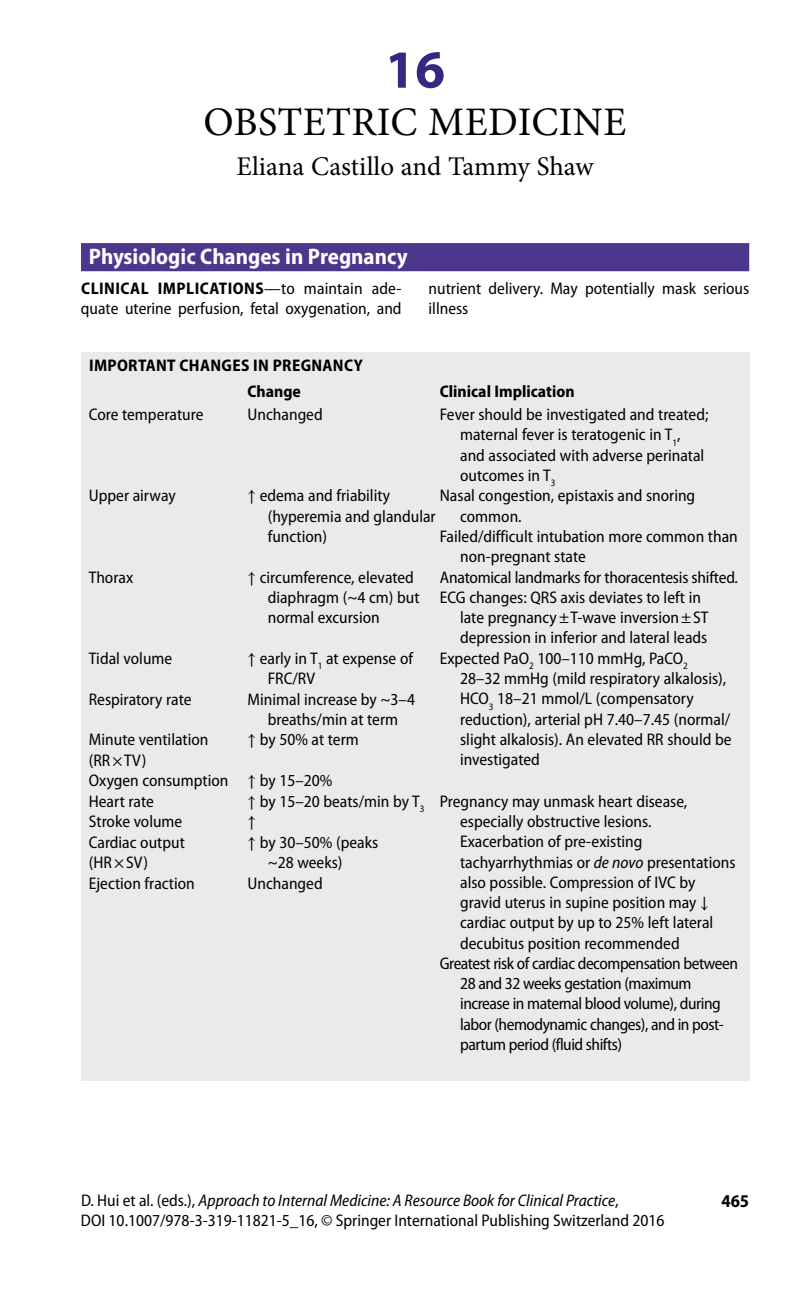
<style>
.page{position:relative;width:810px;height:1296px;background:#fff}
.page>*{position:absolute;margin:0;border:0;box-sizing:border-box;transform-origin:0 0}
.t1{font:700 54px "Dtwnbc Myriad Pro";color:#392680}
.t2{font:40.5px "Dnjhlg Minion Pro";letter-spacing:.01em;color:#000}
.t3{font:27px "Dnjhlg Minion Pro";letter-spacing:-.005em;color:#000}
.t4{font:700 semi-condensed 22.5px "Shkknn Myriad Pro";color:#fff}
.t5{font:700 semi-condensed 18px "Shkknn Myriad Pro";color:#000}
.t6{font:semi-condensed 16.88px/20.2px "Qycgfg Myriad Pro";color:#000}
.t7{font:semi-condensed 16.88px "Qycgfg Myriad Pro";letter-spacing:-.03em;color:#000}
.t8{font:italic semi-condensed 16.88px "Mgcjnm Myriad Pro";color:#000}
.t9{font:700 semi-condensed 16.88px "Shkknn Myriad Pro";letter-spacing:.02em;color:#000}
.t10{font:700 semi-condensed 16.88px "Shkknn Myriad Pro";color:#000}
.t11{font:16.88px "Cgmnjv STIX General";color:#000}
.s1{font-family:"Qycgfg Myriad Pro";font-weight:400}
.s2{font-family:"Cgmnjv STIX General";font-stretch:normal}
.s3{font-family:"Mgcjnm Myriad Pro";font-style:italic}
.s4{font-family:"Qycgfg Myriad Pro";font-style:normal}
</style>
<div class="page">
<div style="left:81px;top:243px;width:668px;height:28px;background:#4d378d"></div>
<div style="left:81px;top:352px;width:668px;height:728px;background:#e9eaeb"></div>
<h1 class="t1" style="left:385px;top:49px;width:61px">16</h1>
<h2 class="t2" style="left:204px;top:106px;width:424px">OBSTETRIC MEDICINE</h2>
<h3 class="t3" style="left:237px;top:156px;width:358px">Eliana Castillo and Tammy Shaw</h3>
<h3 class="t4" style="left:89px;top:248px;width:320px">Physiologic Changes in Pregnancy</h3>
<p class="t9" style="left:81px;top:282px;width:322px">CLINICAL IMPLICATIONS <span class="s1">—to maintain ade-</span></p>
<p class="t6" style="left:81px;top:300px;width:322px">quate uterine perfusion, fetal oxygenation, and</p>
<p class="t9" style="left:89px;top:359px;width:275px">IMPORTANT CHANGES IN PREGNANCY</p>
<p class="t6" style="left:429px;top:279px;width:322px">nutrient delivery. May potentially mask serious illness</p>
<p class="t9" style="left:248px;top:385px;width:55px">Change</p>
<p class="t10" style="left:440px;top:385px;width:136px">Clinical Implication</p>
<p class="t6" style="left:89px;top:406px;width:116px">Core temperature</p>
<p class="t6" style="left:248px;top:406px;width:77px">Unchanged</p>
<p class="t6" style="left:460px;top:406px;width:250px;text-indent:-20px">Fever should be investigated and treated; maternal fever is teratogenic in T <sub>1</sub> , and associated with adverse perinatal outcomes in T <sub>3</sub></p>
<p class="t6" style="left:89px;top:487px;width:88px">Upper airway</p>
<p class="t6" style="left:268px;top:487px;width:170px;text-indent:-20px"><span class="s2">↑</span> edema and friability (hyperemia and glandular function)</p>
<p class="t6" style="left:440px;top:487px;width:257px">Nasal congestion, epistaxis and snoring</p>
<p class="t6" style="left:460px;top:507px;width:63px">common.</p>
<p class="t6" style="left:440px;top:527px;width:300px">Failed/difficult intubation more common than</p>
<p class="t6" style="left:460px;top:548px;width:127px">non-pregnant state</p>
<p class="t6" style="left:89px;top:568px;width:46px">Thorax</p>
<p class="t6" style="left:268px;top:568px;width:153px;text-indent:-20px"><span class="s2">↑</span> circumference, elevated diaphragm (~4 cm) but normal excursion</p>
<p class="t6" style="left:440px;top:568px;width:300px">Anatomical landmarks for thoracentesis shifted.</p>
<p class="t6" style="left:440px;top:588px;width:263px">ECG changes: QRS axis deviates to left in</p>
<p class="t6" style="left:460px;top:609px;width:250px">late pregnancy ± T-wave inversion ± ST</p>
<p class="t6" style="left:460px;top:629px;width:249px">depression in inferior and lateral leads</p>
<p class="t6" style="left:89px;top:649px;width:85px">Tidal volume</p>
<p class="t6" style="left:268px;top:649px;width:147px;text-indent:-20px"><span class="s2">↑</span> early in T <sub>1</sub> at expense of<br>FRC/RV</p>
<p class="t6" style="left:460px;top:649px;width:273px;text-indent:-20px">Expected PaO <sub>2</sub> 100–110 mmHg, PaCO <sub>2<br></sub>28–32 mmHg (mild respiratory alkalosis), HCO <sub>3</sub> 18–21 mmol/L (compensatory reduction), arterial pH 7.40–7.45 (normal/ slight alkalosis). An elevated RR should be investigated</p>
<p class="t6" style="left:89px;top:690px;width:104px">Respiratory rate</p>
<p class="t6" style="left:248px;top:690px;width:169px;text-align:center">Minimal increase by ~3–4 breaths/min at term</p>
<p class="t6" style="left:89px;top:731px;width:121px">Minute ventilation (RR × TV)</p>
<p class="t6" style="left:248px;top:731px;width:113px"><span class="s2">↑</span> by 50% at term</p>
<p class="t6" style="left:89px;top:772px;width:245px">Oxygen consumption <span class="s2">↑</span> by 15–20%<br>Heart rate</p>
<p class="t6" style="left:248px;top:792px;width:441px"><span class="s2">↑</span> by 15–20 beats/min by T <sub>3</sub> Pregnancy may unmask heart disease,</p>
<p class="t6" style="left:460px;top:813px;width:193px">especially obstructive lesions.</p>
<p class="t6" style="left:460px;top:833px;width:184px">Exacerbation of pre- existing</p>
<p class="t6" style="left:460px;top:853px;width:277px">tachyarrhythmias or <span class="s3">de novo</span> presentations</p>
<p class="t6" style="left:460px;top:873px;width:237px">also possible. Compression of IVC by</p>
<p class="t6" style="left:460px;top:894px;width:250px">gravid uterus in supine position may <span class="s2">↓</span></p>
<p class="t6" style="left:460px;top:914px;width:255px">cardiac output by up to 25% left lateral</p>
<p class="t6" style="left:460px;top:934px;width:221px">decubitus position recommended</p>
<p class="t7" style="left:440px;top:957px;width:300px">Greatest risk of cardiac decompensation between</p>
<p class="t7" style="left:460px;top:977px;width:233px">28 and 32 weeks gestation (maximum</p>
<p class="t7" style="left:460px;top:997px;width:262px">increase in maternal blood volume), during</p>
<p class="t7" style="left:460px;top:1017px;width:265px">labor (hemodynamic changes), and in post-</p>
<p class="t7" style="left:460px;top:1038px;width:164px">partum period (fluid shifts)</p>
<p class="t6" style="left:89px;top:813px;width:95px">Stroke volume</p>
<p class="t11" style="left:247px;top:809px;width:10px">↑</p>
<p class="t6" style="left:89px;top:833px;width:98px">Cardiac output (HR × SV)</p>
<p class="t6" style="left:268px;top:833px;width:112px;text-indent:-20px"><span class="s2">↑</span> by 30–50% (peaks ~28 weeks)</p>
<p class="t6" style="left:89px;top:874px;width:107px">Ejection fraction</p>
<p class="t6" style="left:248px;top:874px;width:77px">Unchanged</p>
<p class="t8" style="left:81px;top:1194px;width:539px"><span class="s4">D. Hui et al. (eds.),</span> Approach to Internal Medicine: A Resource Book for Clinical Practice<span class="s4">,</span></p>
<p class="t5" style="left:721px;top:1194px;width:29px">465</p>
<p class="t6" style="left:81px;top:1212px;width:585px">DOI 10.1007/978-3-319-11821-5_16, © Springer International Publishing Switzerland 2016</p>
</div>
